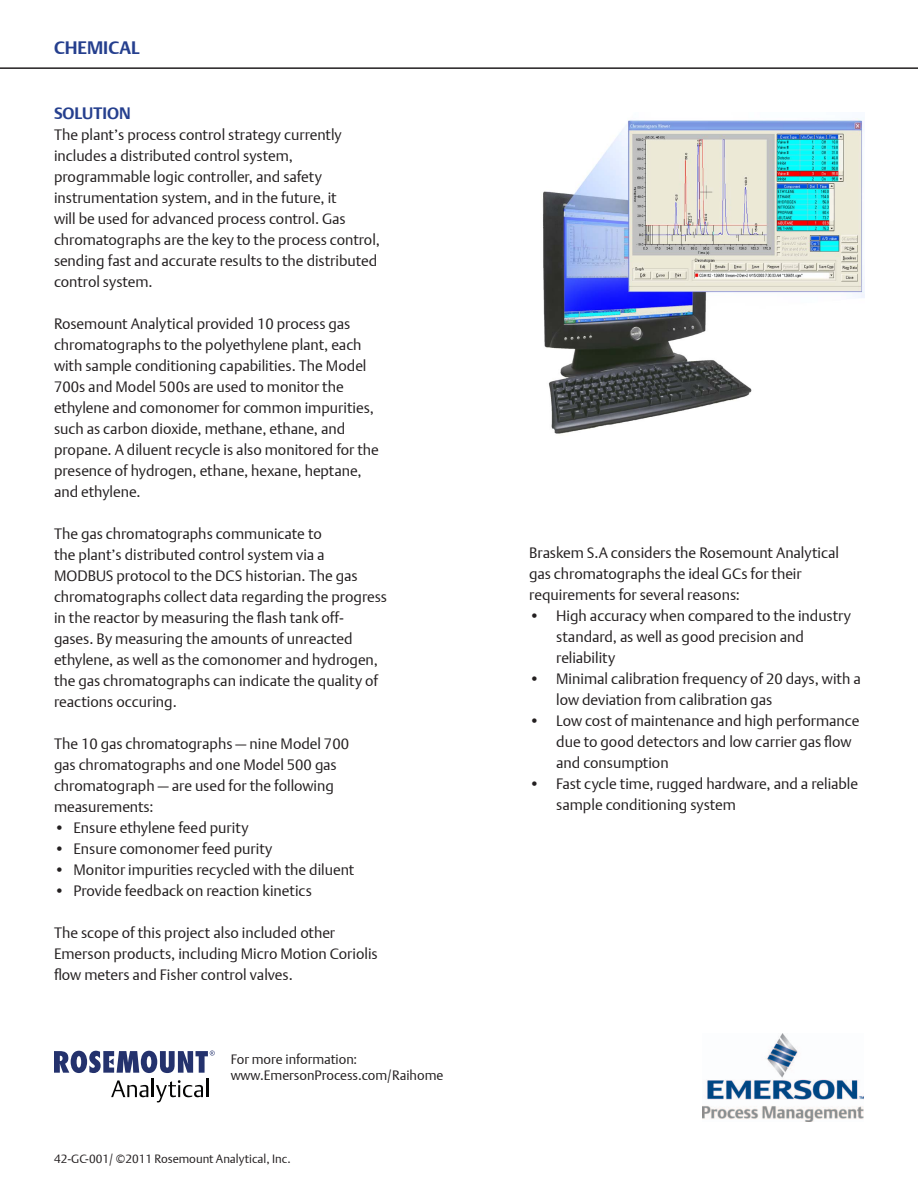
<style>
.page{position:relative;width:918px;height:1188px;background:#fff}
.page>*{position:absolute;margin:0;border:0;box-sizing:border-box;transform-origin:0 0}
.t1{font:700 18px "DTL Argo T";color:#253f8e}
.t2{font:700 16.5px "DTL Argo T";color:#253f8e}
.Bullets{font:15px/21px "DTL Argo T Light";color:#231f20}
.t3{font:13.5px "DTL Argo T Light";color:#231f20}
.t4{font:12px "DTL Argo T Light";color:#231f20}
</style>
<div class="page">
<svg style="left:54px;top:1051px;width:161px;height:22px"></svg>
<svg style="left:111px;top:1079px;width:98px;height:23px"></svg>
<img style="left:702px;top:1034px;width:162px;height:88px">
<hr style="left:0;top:67px;width:918px;height:2px;background:#231f20">
<img style="left:542px;top:118px;width:322px;height:316px">
<p class="t1" style="left:54px;top:37px;width:87px">CHEMICAL</p>
<p class="t2" style="left:54px;top:103px;width:78px">SOLUTION</p>
<p class="Bullets" style="left:54px;top:124px;width:328px">The plant’s process control strategy currently includes a distributed control system, programmable logic controller, and safety instrumentation system, and in the future, it<br>will be used for advanced process control. Gas chromatographs are the key to the process control, sending fast and accurate results to the distributed control system.</p>
<p class="Bullets" style="left:54px;top:313px;width:327px">Rosemount Analytical provided 10 process gas chromatographs to the polyethylene plant, each with sample conditioning capabilities. The Model 700s and Model 500s are used to monitor the ethylene and comonomer for common impurities, such as carbon dioxide, methane, ethane, and propane. A diluent recycle is also monitored for the presence of hydrogen, ethane, hexane, heptane, and ethylene.</p>
<p class="Bullets" style="left:54px;top:523px;width:335px">The gas chromatographs communicate to<br>the plant’s distributed control system via a MODBUS protocol to the DCS historian. The gas chromatographs collect data regarding the progress in the reactor by measuring the flash tank off&shy;gases. By measuring the amounts of unreacted ethylene, as well as the comonomer and hydrogen, the gas chromatographs can indicate the quality of reactions occuring.</p>
<p class="Bullets" style="left:54px;top:733px;width:297px">The 10 gas chromatographs — nine Model 700 gas chromatographs and one Model 500 gas chromatograph — are used for the following measurements:</p>
<p class="Bullets" style="left:54px;top:817px;width:196px">• Ensure ethylene feed purity</p>
<p class="Bullets" style="left:54px;top:838px;width:220px">• Ensure comonomer feed purity</p>
<p class="Bullets" style="left:54px;top:859px;width:302px">• Monitor impurities recycled with the diluent</p>
<p class="Bullets" style="left:54px;top:880px;width:259px">• Provide feedback on reaction kinetics</p>
<p class="Bullets" style="left:54px;top:922px;width:325px">The scope of this project also included other<br>Emerson products, including Micro Motion Coriolis flow meters and Fisher control valves.</p>
<p class="t3" style="left:231px;top:1051px;width:128px">For more information:</p>
<p class="t3" style="left:231px;top:1067px;width:214px">www.EmersonProcess.com/Raihome</p>
<p class="t4" style="left:54px;top:1151px;width:238px">42-GC-001/ ©2011 Rosemount Analytical, Inc.</p>
<p class="Bullets" style="left:529px;top:542px;width:312px">Braskem S.A considers the Rosemount Analytical gas chromatographs the ideal GCs for their requirements for several reasons:</p>
<p class="Bullets" style="left:556px;top:605px;width:296px;text-indent:-27px">• High accuracy when compared to the industry standard, as well as good precision and reliability</p>
<p class="Bullets" style="left:556px;top:668px;width:306px;text-indent:-27px">• Minimal calibration frequency of 20 days, with a low deviation from calibration gas</p>
<p class="Bullets" style="left:556px;top:710px;width:305px;text-indent:-27px">• Low cost of maintenance and high performance due to good detectors and low carrier gas flow and consumption</p>
<p class="Bullets" style="left:556px;top:773px;width:304px;text-indent:-27px">• Fast cycle time, rugged hardware, and a reliable sample conditioning system</p>
</div>
